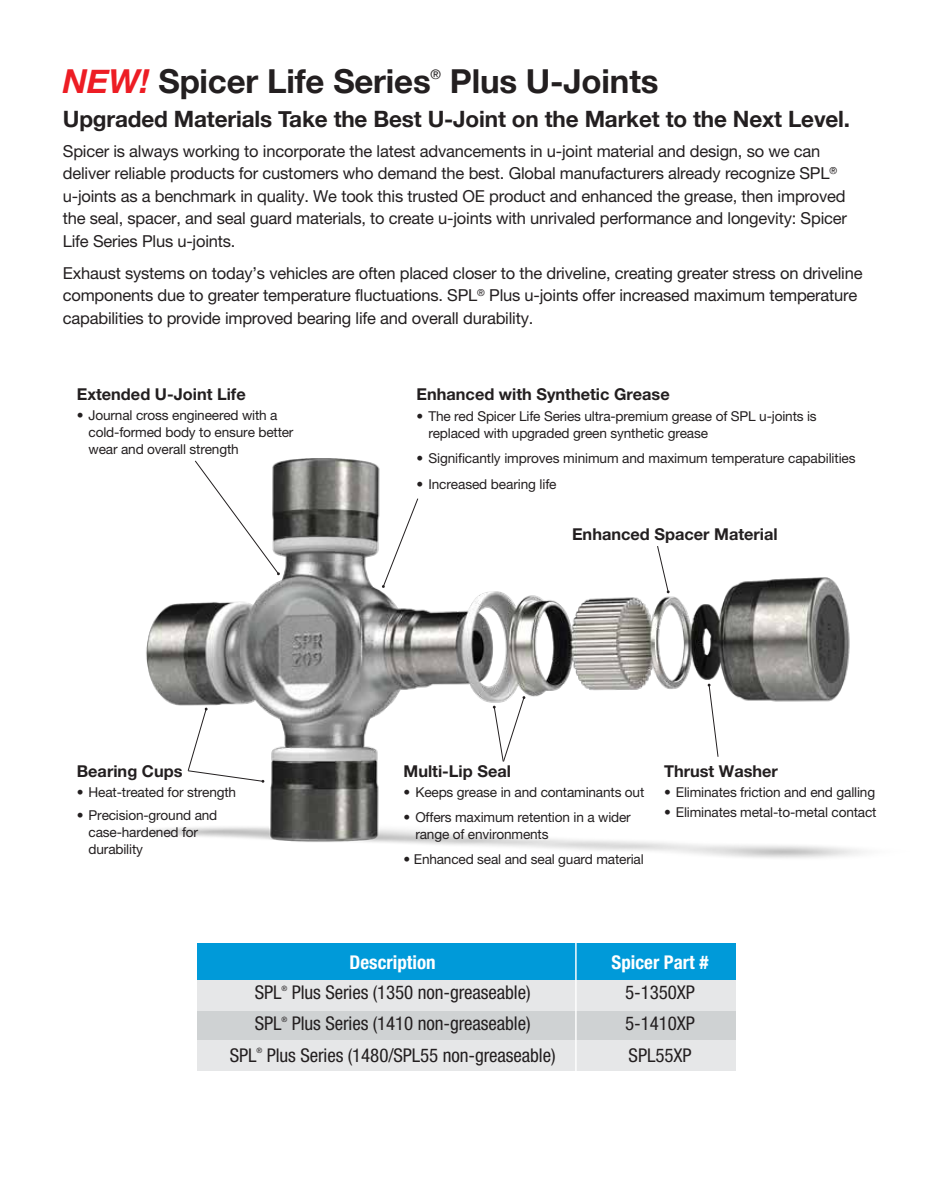
<style>
.page{position:relative;width:926px;height:1187px;background:#fff}
.page>*{position:absolute;margin:0;border:0;box-sizing:border-box;transform-origin:0 0}
.t1{font:700 33px "Helvetica Neue";letter-spacing:-.005em;color:#231f20}
.t2{font:700 22.5px "Helvetica Neue";letter-spacing:-.005em;color:#231f20}
.t3{font:condensed 18.9px "Helvetica Neue LT Std";letter-spacing:-.005em;color:#231f20}
.t4{font:700 condensed 18.9px "Helvetica Neue LT Std";color:#fff}
.t5{font:16.5px/22.5px "Helvetica Neue";letter-spacing:-.01em;color:#231f20}
.t6{font:700 16.35px "Helvetica Neue LT Std";color:#231f20}
.t7{font:13.65px/16.6px "Helvetica Neue";letter-spacing:-.01em;color:#231f20}
.t8{font:13.05px "Helvetica Neue";color:#231f20}
.t9{font:condensed 7.35px "Helvetica Neue LT Std";color:#231f20}
.s1{font-style:italic;color:#ed1d24}
</style>
<div class="page">
<img style="left:135px;top:458px;width:729px;height:400px">
<svg style="left:707px;top:683px;width:11px;height:74px"></svg>
<svg style="left:195px;top:460px;width:85px;height:115px"></svg>
<svg style="left:382px;top:498px;width:36px;height:90px"></svg>
<svg style="left:657px;top:545px;width:12px;height:48px"></svg>
<svg style="left:492px;top:696px;width:33px;height:66px"></svg>
<svg style="left:188px;top:707px;width:76px;height:76px"></svg>
<div style="left:197px;top:978px;width:538px;height:74px;background:#cfd2d3"></div>
<div style="left:197px;top:980px;width:538px;height:30px;background:#e6e7e8"></div>
<div style="left:197px;top:1040px;width:538px;height:30px;background:#e6e7e8"></div>
<div style="left:197px;top:943px;width:538px;height:37px;background:#009ad9"></div>
<hr style="left:575px;top:935px;width:1px;height:137px;background:#fff">
<h1 class="t1" style="left:63px;top:55px;width:369px"><span class="s1">NEW!</span> Spicer Life Series</h1>
<p class="t8" style="left:430px;top:65px;width:12px">®</p>
<h1 class="t1" style="left:450px;top:55px;width:210px">Plus U-Joints</h1>
<h2 class="t2" style="left:63px;top:102px;width:789px">Upgraded Materials Take the Best U-Joint on the Market to the Next Level.</h2>
<p class="t5" style="left:63px;top:139px;width:785px">Spicer is always working to incorporate the latest advancements in u-joint material and design, so we can deliver reliable products for customers who demand the best. Global manufacturers already recognize SPL<sup>® </sup>u-joints as a benchmark in quality. We took this trusted OE product and enhanced the grease, then improved the seal, spacer, and seal guard materials, to create u-joints with unrivaled performance and longevity: Spicer Life Series Plus u-joints.</p>
<p class="t5" style="left:63px;top:261px;width:801px">Exhaust systems on today’s vehicles are often placed closer to the driveline, creating greater stress on driveline components due to greater temperature fluctuations. SPL<sup>®</sup> Plus u-joints offer increased maximum temperature capabilities to provide improved bearing life and overall durability.</p>
<p class="t6" style="left:77px;top:384px;width:170px">Extended U-Joint Life</p>
<p class="t7" style="left:89px;top:407px;width:206px;text-indent:-12px">• Journal cross engineered with a cold-formed body to ensure better wear and overall strength</p>
<p class="t6" style="left:416px;top:384px;width:255px">Enhanced with Synthetic Grease</p>
<p class="t7" style="left:428px;top:408px;width:390px;text-indent:-12px">• The red Spicer Life Series ultra-premium grease of SPL u-joints is replaced with upgraded green synthetic grease</p>
<p class="t7" style="left:416px;top:450px;width:440px">• Significantly improves minimum and maximum temperature capabilities</p>
<p class="t7" style="left:416px;top:475px;width:142px">• Increased bearing life</p>
<p class="t6" style="left:572px;top:524px;width:207px">Enhanced Spacer Material</p>
<p class="t6" style="left:77px;top:761px;width:107px">Bearing Cups</p>
<p class="t7" style="left:77px;top:783px;width:161px">• Heat-treated for strength</p>
<p class="t7" style="left:89px;top:807px;width:130px;text-indent:-12px">• Precision-ground and case-hardened for durability</p>
<p class="t6" style="left:403px;top:761px;width:109px">Multi-Lip Seal</p>
<p class="t7" style="left:403px;top:783px;width:242px">• Keeps grease in and contaminants out</p>
<p class="t7" style="left:415px;top:809px;width:217px;text-indent:-12px">• Offers maximum retention in a wider range of environments</p>
<p class="t7" style="left:403px;top:851px;width:242px">• Enhanced seal and seal guard material</p>
<p class="t6" style="left:664px;top:761px;width:115px">Thrust Washer</p>
<p class="t7" style="left:664px;top:783px;width:213px">• Eliminates friction and end galling</p>
<p class="t7" style="left:664px;top:804px;width:214px">• Eliminates metal-to-metal contact</p>
<p class="t4" style="left:349px;top:951px;width:87px">Description</p>
<p class="t4" style="left:611px;top:951px;width:98px">Spicer Part #</p>
<p class="t3" style="left:255px;top:981px;width:28px">SPL</p>
<p class="t9" style="left:281px;top:984px;width:7px">®</p>
<p class="t3" style="left:292px;top:981px;width:240px">Plus Series (1350 non-greaseable)</p>
<p class="t3" style="left:625px;top:981px;width:71px">5-1350XP</p>
<p class="t3" style="left:255px;top:1012px;width:28px">SPL</p>
<p class="t9" style="left:281px;top:1015px;width:7px">®</p>
<p class="t3" style="left:292px;top:1013px;width:240px">Plus Series (1410 non-greaseable)</p>
<p class="t3" style="left:625px;top:1013px;width:71px">5-1410XP</p>
<p class="t3" style="left:230px;top:1044px;width:28px">SPL</p>
<p class="t9" style="left:256px;top:1046px;width:7px">®</p>
<p class="t3" style="left:267px;top:1044px;width:290px">Plus Series (1480/SPL55 non-greaseable)</p>
<p class="t3" style="left:628px;top:1044px;width:64px">SPL55XP</p>
</div>
